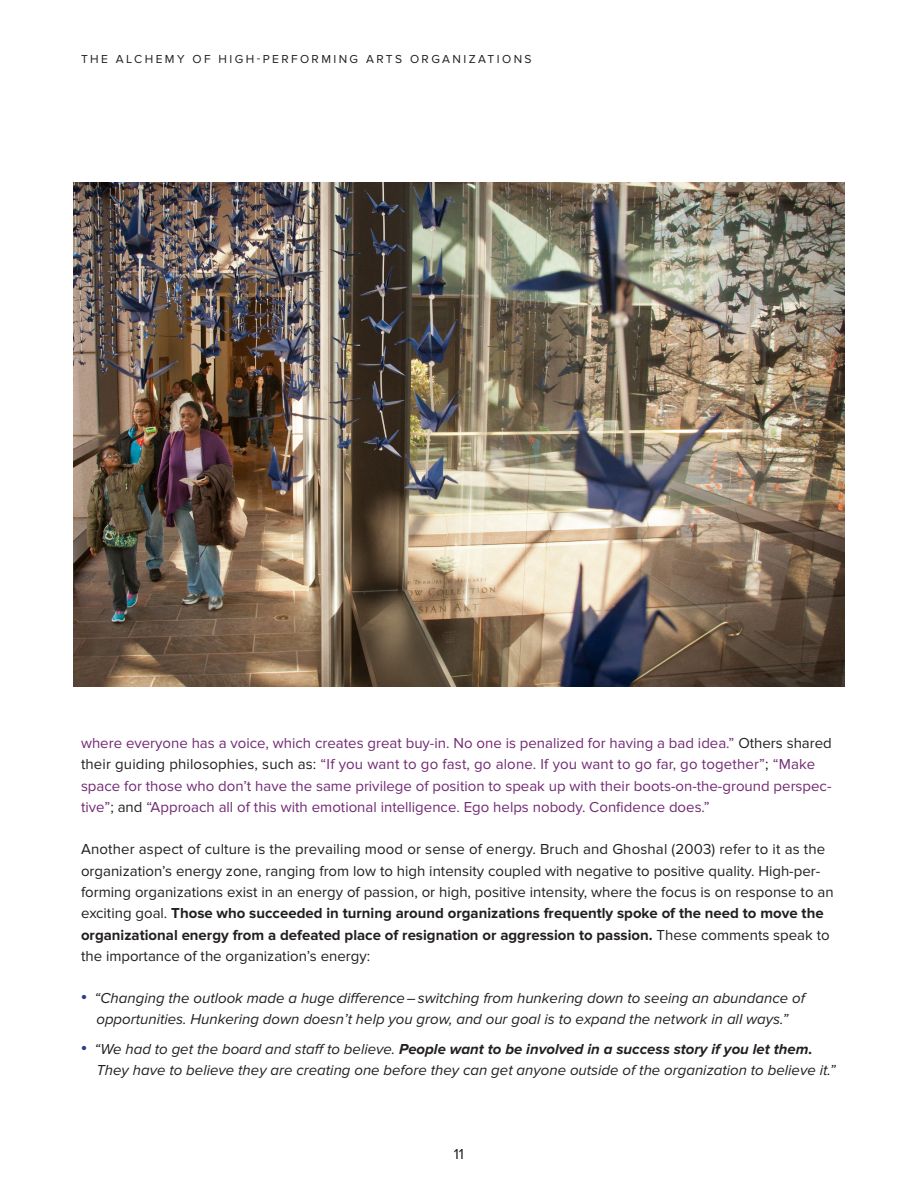
<style>
.page{position:relative;width:918px;height:1188px;background:#fff}
.page>*{position:absolute;margin:0;border:0;box-sizing:border-box;transform-origin:0 0}
.t1{font:15px/21.3px "Proxima Nova";color:#231f20}
.t2{font:15px/21.3px "Proxima Nova";color:#722a74}
.t3{font:italic 15px "Proxima Nova";color:#231f20}
.t4{font:italic 700 15px "Proxima Nova";color:#231f20}
.t5{font:12px "Proxima Nova";letter-spacing:.2em;color:#231f20}
.s1{color:#231f20}
.s2{font-weight:700}
.s3{font-weight:900;font-style:normal;font-size:16.5px;color:#253f8e}
.s4{font-weight:400}
</style>
<div class="page">
<img style="left:74px;top:183px;width:771px;height:504px">
<p class="t5" style="left:81px;top:53px;width:452px">THE ALCHEMY OF HIGH-PERFORMING ARTS ORGANIZATIONS</p>
<p class="t2" style="left:81px;top:733px;width:752px">where everyone has a voice, which creates great buy-in. No one is penalized for having a bad idea.” <span class="s1">Others shared their guiding philosophies, such as:</span> “If you want to go fast, go alone. If you want to go far, go together”<span class="s1">;</span> “Make space for those who don’t have the same privilege of position to speak up with their boots-on-the-ground perspec&shy;tive”<span class="s1">; and</span> “Approach all of this with emotional intelligence. Ego helps nobody. Confidence does.”</p>
<p class="t1" style="left:81px;top:839px;width:754px">Another aspect of culture is the prevailing mood or sense of energy. Bruch and Ghoshal (2003) refer to it as the organization’s energy zone, ranging from low to high intensity coupled with negative to positive quality. High-per&shy;forming organizations exist in an energy of passion, or high, positive intensity, where the focus is on response to an exciting goal. <span class="s2">Those who succeeded in turning around organizations frequently spoke of the need to move the organizational energy from a defeated place of resignation or aggression to passion.</span> These comments speak to the importance of the organization’s energy:</p>
<p class="t3" style="left:81px;top:990px;width:725px"><span class="s3">•</span> “Changing the outlook made a huge difference–switching from hunkering down to seeing an abundance of</p>
<p class="t3" style="left:96px;top:1011px;width:693px">opportunities. Hunkering down doesn’t help you grow, and our goal is to expand the network in all ways.”</p>
<p class="t4" style="left:81px;top:1041px;width:733px"><span class="s3">•</span> <span class="s4">“We had to get the board and staff to believe.</span> People want to be involved in a success story if you let them.</p>
<p class="t3" style="left:96px;top:1062px;width:741px">They have to believe they are creating one before they can get anyone outside of the organization to believe it.”</p>
<p class="t1" style="left:454px;top:1144px;width:12px">11</p>
</div>
